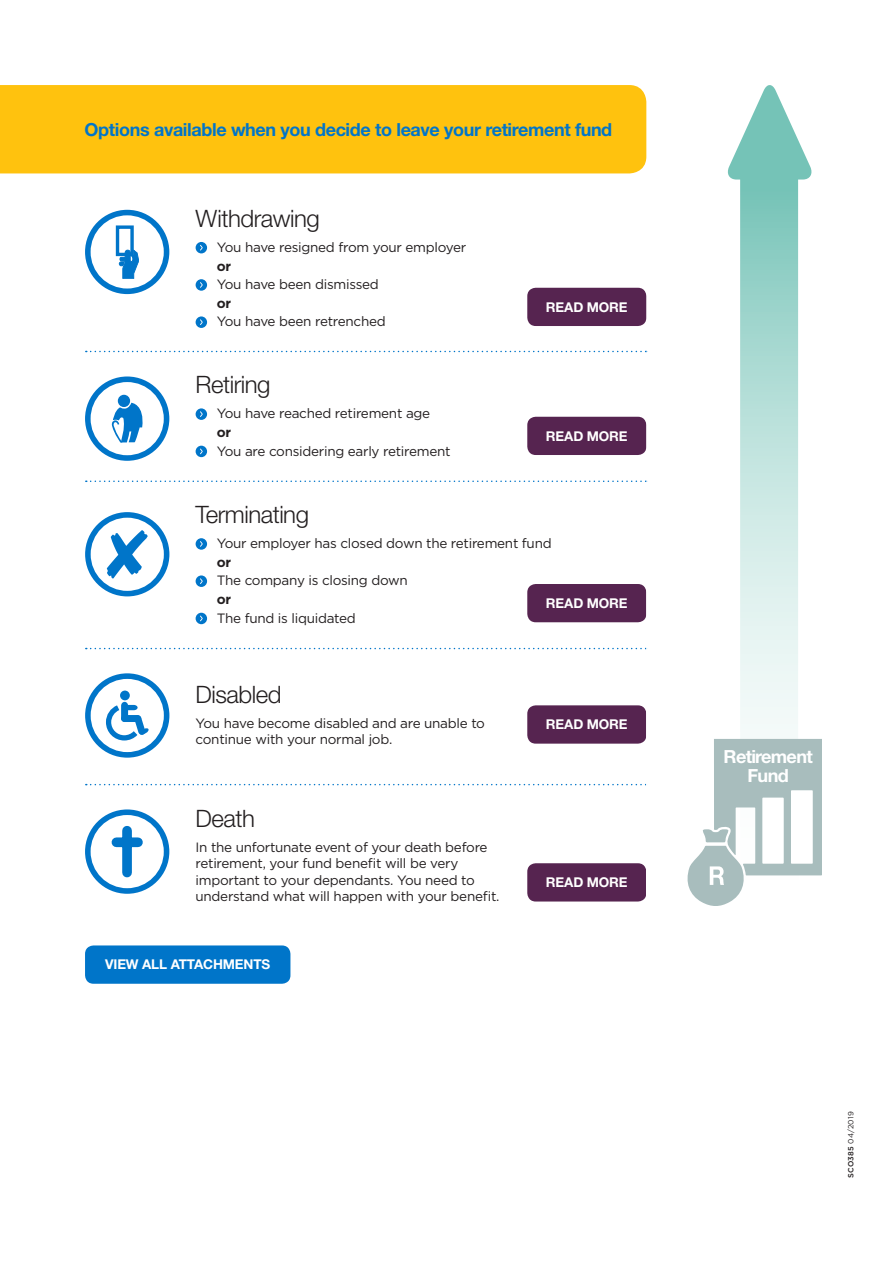
<style>
.page{position:relative;width:893px;height:1263px;background:#fff}
.page>*{position:absolute;margin:0;border:0;box-sizing:border-box;transform-origin:0 0}
.t1{font:300 24px "Helvetica Neue LT Std";letter-spacing:-.02em;color:#231f20}
.t2{font:700 18.15px/18.1px "Helvetica Neue LT Std";letter-spacing:-.04em;color:#fff;text-align:center}
.Header_3{font:700 18px "Helvetica Neue LT Std";letter-spacing:-.02em;color:#0075c9}
.t3{font:13.5px/16.5px "Gotham";letter-spacing:-.02em;color:#231f20}
.Header_3-2{font:700 13.5px "Helvetica Neue LT Std";letter-spacing:-.01em;color:#fff}
.t4{font:700 13.5px "Gotham";letter-spacing:-.02em;color:#231f20}
.BODY{font:7.5px "Gotham";letter-spacing:.035em;color:#231f20}
.s1{font-weight:500}
</style>
<div class="page">
<div style="left:0;top:85px;width:646px;height:88px;background:#ffc20e"></div>
<svg style="left:86px;top:480px;width:560px;height:2px"></svg>
<div style="left:527px;top:288px;width:119px;height:38px;background:#562450;border-radius:9px"></div>
<svg style="left:196px;top:242px;width:11px;height:11px"></svg>
<div style="left:196px;top:279px;width:11px;height:12px;background:#0075c9;border-radius:50%"></div>
<svg style="left:200px;top:282px;width:3px;height:6px"></svg>
<div style="left:196px;top:316px;width:11px;height:12px;background:#0075c9;border-radius:50%"></div>
<svg style="left:200px;top:319px;width:3px;height:6px"></svg>
<svg style="left:85px;top:210px;width:84px;height:84px"></svg>
<div style="left:116px;top:225px;width:18px;height:31px;border:3px solid #0075c9"></div>
<svg style="left:86px;top:351px;width:560px;height:1px"></svg>
<svg style="left:196px;top:408px;width:11px;height:12px"></svg>
<div style="left:196px;top:446px;width:11px;height:11px;background:#0075c9;border-radius:50%"></div>
<svg style="left:200px;top:449px;width:3px;height:5px"></svg>
<div style="left:527px;top:417px;width:119px;height:38px;background:#562450;border-radius:9px"></div>
<svg style="left:85px;top:376px;width:84px;height:85px"></svg>
<div style="left:196px;top:538px;width:11px;height:12px;background:#0075c9;border-radius:50%"></div>
<svg style="left:200px;top:541px;width:3px;height:6px"></svg>
<div style="left:196px;top:575px;width:11px;height:12px;background:#0075c9;border-radius:50%"></div>
<svg style="left:200px;top:578px;width:3px;height:6px"></svg>
<div style="left:196px;top:613px;width:11px;height:11px;background:#0075c9;border-radius:50%"></div>
<svg style="left:200px;top:616px;width:3px;height:5px"></svg>
<div style="left:527px;top:584px;width:119px;height:38px;background:#562450;border-radius:9px"></div>
<svg style="left:86px;top:648px;width:560px;height:1px"></svg>
<div style="left:527px;top:705px;width:119px;height:39px;background:#562450;border-radius:9px"></div>
<svg style="left:86px;top:784px;width:560px;height:1px"></svg>
<svg style="left:85px;top:809px;width:84px;height:85px"></svg>
<div style="left:527px;top:863px;width:119px;height:38px;background:#562450;border-radius:9px"></div>
<svg style="left:85px;top:673px;width:84px;height:85px"></svg>
<div style="left:122px;top:831px;width:10px;height:41px;background:#0075c9"></div>
<div style="left:116px;top:837px;width:22px;height:10px;background:#0075c9"></div>
<div style="left:85px;top:945px;width:205px;height:39px;background:#0075c9;border-radius:9px"></div>
<svg style="left:727px;top:85px;width:85px;height:106px;fill:#75c3b7"></svg>
<svg style="left:85px;top:512px;width:84px;height:84px"></svg>
<svg style="left:646px;top:191px;width:153px;height:548px"></svg>
<svg style="left:687px;top:739px;width:135px;height:167px"></svg>
<p class="Header_3" style="left:85px;top:118px;width:529px">Options available when you decide to leave your retirement fund</p>
<p class="t1" style="left:196px;top:204px;width:126px">Withdrawing</p>
<p class="t3" style="left:217px;top:239px;width:251px">You have resigned from your employer</p>
<p class="t4" style="left:217px;top:257px;width:16px">or</p>
<p class="t3" style="left:217px;top:276px;width:163px">You have been dismissed</p>
<p class="t4" style="left:217px;top:294px;width:16px">or</p>
<p class="t3" style="left:217px;top:313px;width:170px">You have been retrenched</p>
<p class="t1" style="left:196px;top:370px;width:76px">Retiring</p>
<p class="t3" style="left:217px;top:405px;width:215px">You have reached retirement age</p>
<p class="t4" style="left:217px;top:423px;width:16px">or</p>
<p class="t3" style="left:217px;top:442px;width:235px">You are considering early retirement</p>
<p class="Header_3-2" style="left:546px;top:298px;width:83px">READ MORE</p>
<p class="Header_3-2" style="left:546px;top:427px;width:83px">READ MORE</p>
<p class="t1" style="left:196px;top:500px;width:115px">Terminating</p>
<p class="t3" style="left:217px;top:535px;width:336px">Your employer has closed down the retirement fund</p>
<p class="t4" style="left:217px;top:553px;width:16px">or</p>
<p class="t3" style="left:217px;top:572px;width:193px">The company is closing down</p>
<p class="t4" style="left:217px;top:590px;width:16px">or</p>
<p class="t3" style="left:217px;top:609px;width:140px">The fund is liquidated</p>
<p class="Header_3-2" style="left:546px;top:595px;width:83px">READ MORE</p>
<p class="t1" style="left:196px;top:680px;width:87px">Disabled</p>
<p class="t3" style="left:196px;top:714px;width:291px">You have become disabled and are unable to continue with your normal job.</p>
<p class="Header_3-2" style="left:546px;top:716px;width:83px">READ MORE</p>
<p class="t1" style="left:196px;top:803px;width:61px">Death</p>
<p class="t3" style="left:196px;top:838px;width:305px">In the unfortunate event of your death before retirement, your fund benefit will be very important to your dependants. You need to understand what will happen with your benefit.</p>
<p class="Header_3-2" style="left:105px;top:956px;width:167px">VIEW ALL ATTACHMENTS</p>
<p class="Header_3-2" style="left:546px;top:874px;width:83px">READ MORE</p>
<p class="t2" style="left:724px;top:747px;width:91px">Retirement<br>Fund</p>
<p class="BODY" style="left:846px;top:1178px;width:68px;rotate:-90deg"><span class="s1">SCO385</span> 04/2019</p>
</div>
